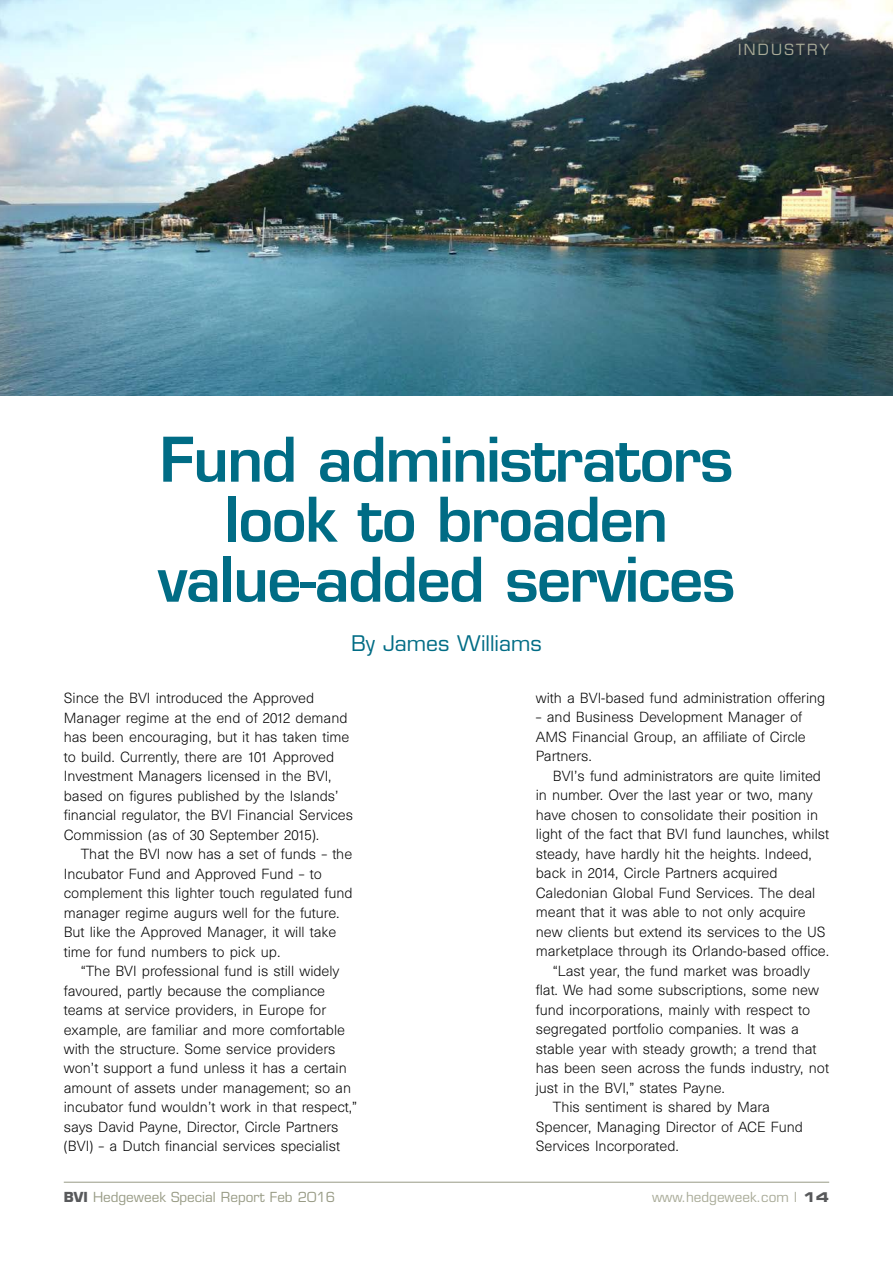
<style>
.page{position:relative;width:893px;height:1263px;background:#fff}
.page>*{position:absolute;margin:0;border:0;box-sizing:border-box;transform-origin:0 0}
.t1{font:600 60px/60px "Eurostile";letter-spacing:-.025em;color:#006c85;text-align:center}
.t2{font:21px "Eurostile";color:#006c85}
.t3{font:15px "Eurostile";letter-spacing:.15em;color:#a9ab98}
.t4{font:300 13.5px/19.5px "Unica SB";color:#000}
.t5{font:13.5px "Eurostile";color:#989b85}
.t6{font:13.5px "Eurostile";color:#a9ab98}
.s1{font-weight:700;color:#58595b}
.s2{font-family:"Eurostile Bold Extended Two";color:#58595b}
</style>
<div class="page">
<hr style="left:64px;top:1182px;width:765px;height:1px;background:#989b85">
<img style="left:0;top:0;width:893px;height:395px">
<p class="t3" style="left:738px;top:40px;width:93px">INDUSTRY</p>
<h1 class="t1" style="left:158px;top:429px;width:579px">Fund administrators look to broaden value‑added services</h1>
<h2 class="t2" style="left:351px;top:631px;width:192px">By James Williams</h2>
<p class="t4" style="left:64px;top:688px;width:291px">Since the BVI introduced the Approved Manager regime at the end of 2012 demand has been encouraging, but it has taken time to build. Currently, there are 101 Approved Investment Managers licensed in the BVI, based on figures published by the Islands’ financial regulator, the BVI Financial Services Commission (as of 30 September 2015).</p>
<p class="t4" style="left:64px;top:844px;width:290px;text-indent:17px">That the BVI now has a set of funds – the Incubator Fund and Approved Fund – to complement this lighter touch regulated fund manager regime augurs well for the future.<br>But like the Approved Manager, it will take time for fund numbers to pick up.</p>
<p class="t4" style="left:64px;top:961px;width:295px;text-indent:17px">“The BVI professional fund is still widely favoured, partly because the compliance teams at service providers, in Europe for example, are familiar and more comfortable with the structure. Some service providers won’t support a fund unless it has a certain amount of assets under management; so an incubator fund wouldn’t work in that respect,” says David Payne, Director, Circle Partners (BVI) – a Dutch financial services specialist</p>
<p class="t4" style="left:536px;top:688px;width:291px">with a BVI-based fund administration offering</p>
<p class="t4" style="left:536px;top:708px;width:271px">– and Business Development Manager of<br>AMS Financial Group, an affiliate of Circle<br>Partners.</p>
<p class="t4" style="left:553px;top:766px;width:270px">BVI’s fund administrators are quite limited</p>
<p class="t4" style="left:536px;top:786px;width:279px">in number. Over the last year or two, many</p>
<p class="t4" style="left:536px;top:805px;width:284px">have chosen to consolidate their position in</p>
<p class="t4" style="left:536px;top:825px;width:295px">light of the fact that BVI fund launches, whilst</p>
<p class="t4" style="left:536px;top:844px;width:278px">steady, have hardly hit the heights. Indeed,</p>
<p class="t4" style="left:536px;top:864px;width:243px">back in 2014, Circle Partners acquired</p>
<p class="t4" style="left:536px;top:883px;width:281px">Caledonian Global Fund Services. The deal</p>
<p class="t4" style="left:536px;top:903px;width:271px">meant that it was able to not only acquire</p>
<p class="t4" style="left:536px;top:922px;width:291px">new clients but extend its services to the US</p>
<p class="t4" style="left:536px;top:942px;width:295px">marketplace through its Orlando-based office.</p>
<p class="t4" style="left:553px;top:961px;width:259px">“Last year, the fund market was broadly</p>
<p class="t4" style="left:536px;top:981px;width:285px">flat. We had some subscriptions, some new</p>
<p class="t4" style="left:536px;top:1000px;width:276px">fund incorporations, mainly with respect to</p>
<p class="t4" style="left:536px;top:1020px;width:265px">segregated portfolio companies. It was a</p>
<p class="t4" style="left:536px;top:1039px;width:282px">stable year with steady growth; a trend that</p>
<p class="t4" style="left:536px;top:1059px;width:295px">has been seen across the funds industry, not</p>
<p class="t4" style="left:536px;top:1078px;width:191px">just in the BVI,” states Payne.</p>
<p class="t4" style="left:553px;top:1098px;width:219px">This sentiment is shared by Mara</p>
<p class="t4" style="left:536px;top:1117px;width:269px">Spencer, Managing Director of ACE Fund</p>
<p class="t4" style="left:536px;top:1137px;width:145px">Services Incorporated.</p>
<p class="t5" style="left:64px;top:1188px;width:273px"><span class="s1">BVI</span> Hedgeweek Special Report Feb 2016</p>
<p class="t6" style="left:652px;top:1188px;width:179px">www.hedgeweek.com | <span class="s2">14</span></p>
</div>
